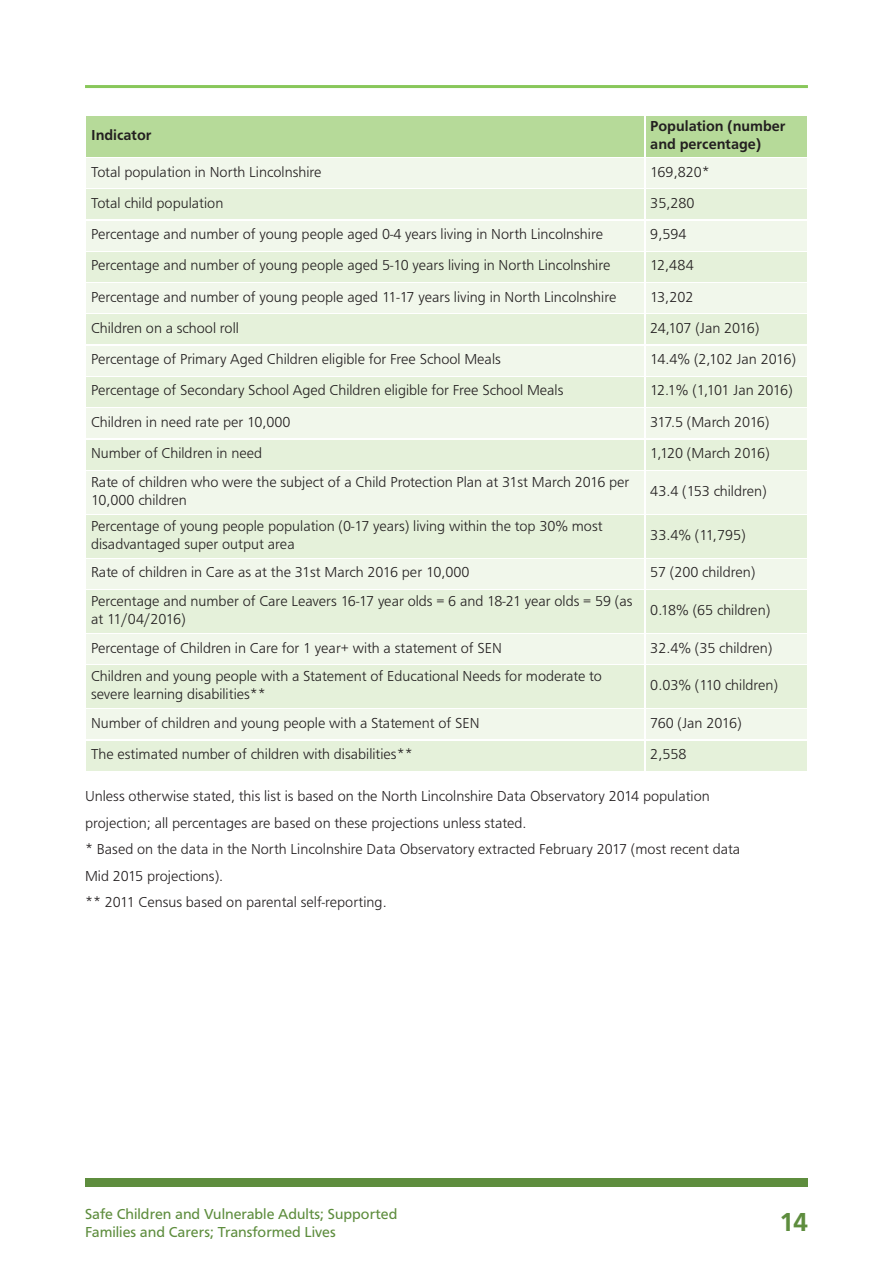
<style>
.page{position:relative;width:893px;height:1263px;background:#fff}
.page>*{position:absolute;margin:0;border:0;box-sizing:border-box;transform-origin:0 0}
.t1{font:500 27px "Frutus T";color:#5e8d3e}
.t2{font:300 15px/18px "Frutus T";color:#231f20}
.t3{font:15px/18px "Frutus T";color:#5e8d3e}
.t4{font:500 15px/18px "Frutus T";color:#231f20}
.t5{font:300 15px "Frutus T";letter-spacing:-.02em;color:#231f20}
.t6{font:300 15px "Frutus T";letter-spacing:-.045em;color:#231f20}
.t7{font:300 15px "Frutus T";letter-spacing:-.03em;color:#231f20}
</style>
<div class="page">
<div style="left:85px;top:1178px;width:723px;height:8px;background:#5e8d3e"></div>
<div style="left:87px;top:116px;width:557px;height:41px;background:#b6da99"></div>
<div style="left:646px;top:116px;width:160px;height:41px;background:#b6da99"></div>
<div style="left:87px;top:158px;width:557px;height:30px;background:#f1f7eb"></div>
<div style="left:646px;top:158px;width:160px;height:30px;background:#f1f7eb"></div>
<div style="left:87px;top:189px;width:557px;height:30px;background:#e5f1da"></div>
<div style="left:646px;top:189px;width:160px;height:30px;background:#e5f1da"></div>
<div style="left:87px;top:221px;width:557px;height:29px;background:#f1f7eb"></div>
<div style="left:646px;top:221px;width:160px;height:29px;background:#f1f7eb"></div>
<div style="left:87px;top:252px;width:557px;height:30px;background:#e5f1da"></div>
<div style="left:646px;top:252px;width:160px;height:30px;background:#e5f1da"></div>
<div style="left:87px;top:283px;width:557px;height:30px;background:#f1f7eb"></div>
<div style="left:646px;top:283px;width:160px;height:30px;background:#f1f7eb"></div>
<div style="left:87px;top:315px;width:557px;height:29px;background:#e5f1da"></div>
<div style="left:646px;top:315px;width:160px;height:29px;background:#e5f1da"></div>
<div style="left:87px;top:346px;width:557px;height:30px;background:#f1f7eb"></div>
<div style="left:646px;top:346px;width:160px;height:30px;background:#f1f7eb"></div>
<div style="left:87px;top:377px;width:557px;height:30px;background:#e5f1da"></div>
<div style="left:646px;top:377px;width:160px;height:30px;background:#e5f1da"></div>
<div style="left:87px;top:408px;width:557px;height:30px;background:#f1f7eb"></div>
<div style="left:646px;top:408px;width:160px;height:30px;background:#f1f7eb"></div>
<div style="left:87px;top:440px;width:557px;height:29px;background:#e5f1da"></div>
<div style="left:646px;top:440px;width:160px;height:29px;background:#e5f1da"></div>
<div style="left:87px;top:471px;width:557px;height:42px;background:#f1f7eb"></div>
<div style="left:646px;top:471px;width:160px;height:42px;background:#f1f7eb"></div>
<div style="left:87px;top:515px;width:557px;height:42px;background:#e5f1da"></div>
<div style="left:646px;top:515px;width:160px;height:42px;background:#e5f1da"></div>
<div style="left:87px;top:559px;width:557px;height:30px;background:#f1f7eb"></div>
<div style="left:646px;top:559px;width:160px;height:30px;background:#f1f7eb"></div>
<div style="left:87px;top:590px;width:557px;height:43px;background:#e5f1da"></div>
<div style="left:646px;top:590px;width:160px;height:43px;background:#e5f1da"></div>
<div style="left:87px;top:634px;width:557px;height:30px;background:#f1f7eb"></div>
<div style="left:646px;top:634px;width:160px;height:30px;background:#f1f7eb"></div>
<div style="left:87px;top:665px;width:557px;height:43px;background:#e5f1da"></div>
<div style="left:646px;top:665px;width:160px;height:43px;background:#e5f1da"></div>
<div style="left:87px;top:709px;width:557px;height:30px;background:#f1f7eb"></div>
<div style="left:646px;top:709px;width:160px;height:30px;background:#f1f7eb"></div>
<div style="left:87px;top:741px;width:557px;height:29px;background:#e5f1da"></div>
<div style="left:646px;top:741px;width:160px;height:29px;background:#e5f1da"></div>
<hr style="left:85px;top:85px;width:723px;height:3px;background:#88c75a">
<p class="t4" style="left:91px;top:126px;width:62px">Indicator</p>
<p class="t4" style="left:650px;top:117px;width:137px">Population (number and percentage)</p>
<p class="t2" style="left:91px;top:162px;width:232px">Total population in North Lincolnshire</p>
<p class="t2" style="left:650px;top:162px;width:61px">169,820*</p>
<p class="t2" style="left:91px;top:194px;width:134px">Total child population</p>
<p class="t2" style="left:650px;top:194px;width:46px">35,280</p>
<p class="t2" style="left:91px;top:225px;width:514px">Percentage and number of young people aged 0-4 years living in North Lincolnshire</p>
<p class="t2" style="left:650px;top:225px;width:38px">9,594</p>
<p class="t2" style="left:91px;top:256px;width:521px">Percentage and number of young people aged 5-10 years living in North Lincolnshire</p>
<p class="t2" style="left:650px;top:256px;width:45px">12,484</p>
<p class="t2" style="left:91px;top:287px;width:527px">Percentage and number of young people aged 11-17 years living in North Lincolnshire</p>
<p class="t2" style="left:650px;top:287px;width:45px">13,202</p>
<p class="t2" style="left:91px;top:319px;width:149px">Children on a school roll</p>
<p class="t7" style="left:650px;top:319px;width:111px">24,107 (Jan 2016)</p>
<p class="t2" style="left:91px;top:350px;width:411px">Percentage of Primary Aged Children eligible for Free School Meals</p>
<p class="t5" style="left:650px;top:350px;width:147px">14.4% (2,102 Jan 2016)</p>
<p class="t2" style="left:91px;top:381px;width:474px">Percentage of Secondary School Aged Children eligible for Free School Meals</p>
<p class="t6" style="left:650px;top:381px;width:144px">12.1% (1,101 Jan 2016)</p>
<p class="t2" style="left:91px;top:412px;width:201px">Children in need rate per 10,000</p>
<p class="t5" style="left:650px;top:413px;width:121px">317.5 (March 2016)</p>
<p class="t2" style="left:91px;top:444px;width:173px">Number of Children in need</p>
<p class="t2" style="left:650px;top:444px;width:121px">1,120 (March 2016)</p>
<p class="t2" style="left:91px;top:472px;width:540px">Rate of children who were the subject of a Child Protection Plan at 31st March 2016 per<br>10,000 children</p>
<p class="t2" style="left:650px;top:481px;width:118px">43.4 (153 children)</p>
<p class="t2" style="left:91px;top:516px;width:513px">Percentage of young people population (0-17 years) living within the top 30% most disadvantaged super output area</p>
<p class="t2" style="left:650px;top:525px;width:97px">33.4% (11,795)</p>
<p class="t2" style="left:91px;top:563px;width:380px">Rate of children in Care as at the 31st March 2016 per 10,000</p>
<p class="t2" style="left:650px;top:563px;width:107px">57 (200 children)</p>
<p class="t2" style="left:91px;top:592px;width:543px">Percentage and number of Care Leavers 16-17 year olds = 6 and 18-21 year olds = 59 (as at 11/04/2016)</p>
<p class="t2" style="left:650px;top:601px;width:121px">0.18% (65 children)</p>
<p class="t2" style="left:91px;top:638px;width:412px">Percentage of Children in Care for 1 year+ with a statement of SEN</p>
<p class="t2" style="left:650px;top:638px;width:124px">32.4% (35 children)</p>
<p class="t2" style="left:91px;top:667px;width:512px">Children and young people with a Statement of Educational Needs for moderate to severe learning disabilities**</p>
<p class="t2" style="left:650px;top:676px;width:129px">0.03% (110 children)</p>
<p class="t2" style="left:91px;top:714px;width:390px">Number of children and young people with a Statement of SEN</p>
<p class="t2" style="left:650px;top:714px;width:93px">760 (Jan 2016)</p>
<p class="t2" style="left:91px;top:745px;width:323px">The estimated number of children with disabilities**</p>
<p class="t2" style="left:650px;top:745px;width:38px">2,558</p>
<p class="t2" style="left:85px;top:782px;width:657px;line-height:26.5px">Unless otherwise stated, this list is based on the North Lincolnshire Data Observatory 2014 population projection; all percentages are based on these projections unless stated.<br>* Based on the data in the North Lincolnshire Data Observatory extracted February 2017 (most recent data Mid 2015 projections).<br>** 2011 Census based on parental self-reporting.</p>
<p class="t3" style="left:85px;top:1205px;width:314px">Safe Children and Vulnerable Adults; Supported<br>Families and Carers; Transformed Lives</p>
<h1 class="t1" style="left:780px;top:1206px;width:30px">14</h1>
</div>
